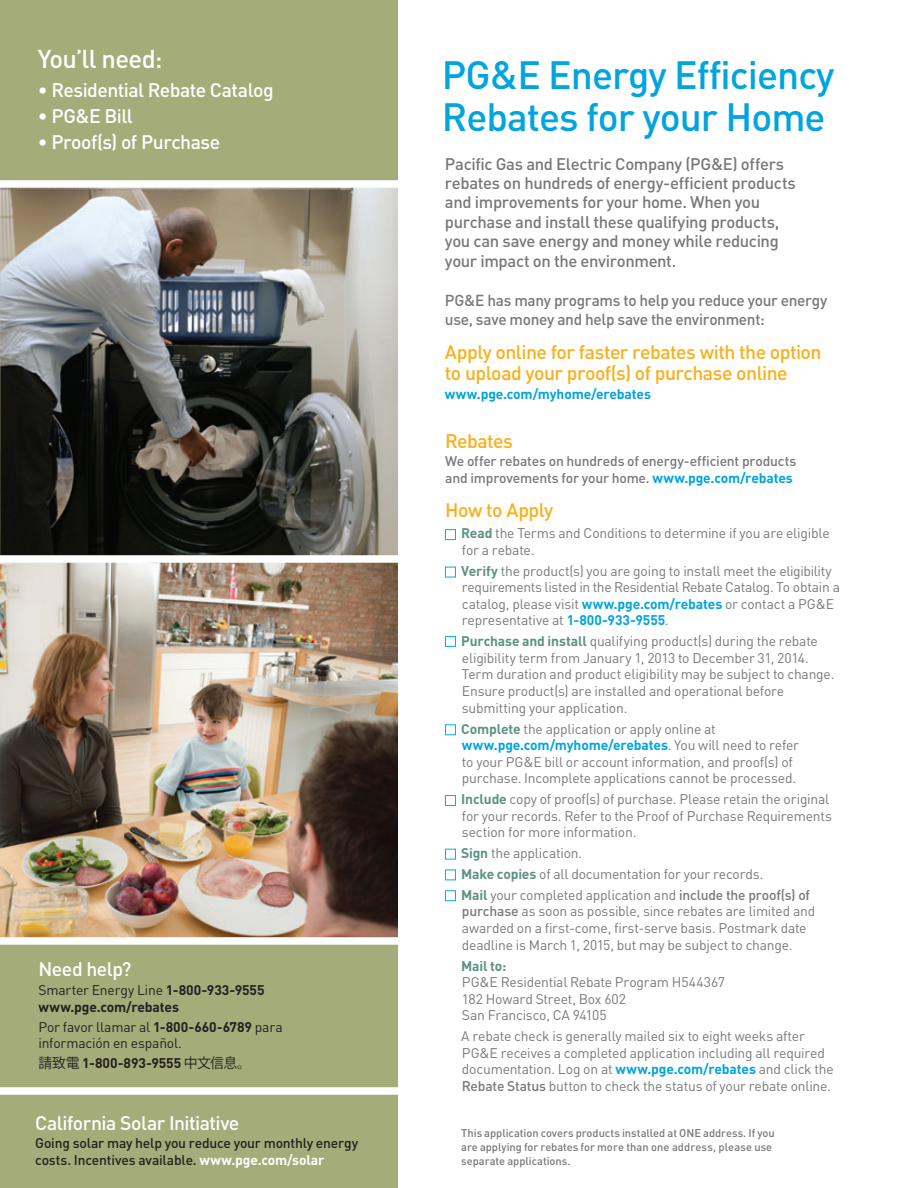
<style>
.page{position:relative;width:920px;height:1188px;background:#fff}
.page>*{position:absolute;margin:0;border:0;box-sizing:border-box;transform-origin:0 0}
.t1{font:500 39px/42px "DIN";letter-spacing:-.025em;color:#00a4de}
.t2{font:500 25.5px "DIN";letter-spacing:-.03em;color:#fff}
.t3{font:500 19.35px/21px "DIN";letter-spacing:-.025em;color:#faaf18}
.t4{font:500 19.35px "DIN";letter-spacing:-.03em;color:#fff}
.t5{font:500 16.65px/19.4px "DIN";letter-spacing:-.025em;color:#76787b}
.t6{font:500 15.75px/18.8px "DIN";letter-spacing:-.02em;color:#76787b}
.t7{font:13.8px/16.6px "DIN";letter-spacing:-.015em;color:#76787b}
.t8{font:500 13.8px/16.6px "DIN";letter-spacing:-.015em;color:#76787b}
.t9{font:500 13.8px/16.6px "DIN";letter-spacing:-.015em;color:#231f20}
.t10{font:700 13.8px/16.6px "DIN";letter-spacing:-.005em;color:#231f20}
.t11{font:13.8px/16.6px "DIN";letter-spacing:-.015em;color:#231f20}
.t12{font:700 13.8px "DIN";letter-spacing:-.015em;color:#00a4de}
.t13{font:700 13.8px "DIN";color:#5c9284}
.t14{font:500 11.1px/13.8px "DIN";color:#76787b}
.s1{font-weight:400}
.s2{font-weight:700}
.s3{font-family:"Koz Go Pro";font-weight:400}
.s4{font-weight:700;color:#fff}
.s5{font-weight:700;color:#00a4de}
.s6{font-weight:700;color:#5c9284}
.s7{font-weight:500}
</style>
<div class="page">
<div style="left:0;top:0;width:398px;height:183px;background:#a4ad7a"></div>
<img style="left:0;top:188px;width:398px;height:367px">
<img style="left:0;top:563px;width:398px;height:374px">
<div style="left:445px;top:529px;width:11px;height:11px;background:#fff;border:1px solid #02b4e4"></div>
<div style="left:445px;top:567px;width:11px;height:11px;background:#fff;border:1px solid #02b4e4"></div>
<div style="left:445px;top:636px;width:11px;height:11px;background:#fff;border:1px solid #02b4e4"></div>
<div style="left:445px;top:724px;width:11px;height:11px;background:#fff;border:1px solid #02b4e4"></div>
<div style="left:445px;top:795px;width:11px;height:11px;background:#fff;border:1px solid #02b4e4"></div>
<div style="left:445px;top:849px;width:11px;height:11px;background:#fff;border:1px solid #02b4e4"></div>
<div style="left:445px;top:869px;width:11px;height:11px;background:#fff;border:1px solid #02b4e4"></div>
<div style="left:445px;top:890px;width:11px;height:11px;background:#fff;border:1px solid #02b4e4"></div>
<div style="left:0;top:943px;width:397px;height:147px;background:#a4ad7a"></div>
<div style="left:0;top:1091px;width:397px;height:97px;background:#a4ad7a"></div>
<div style="left:0;top:180px;width:409px;height:8px;background:#fff"></div>
<div style="left:0;top:937px;width:409px;height:8px;background:#fff"></div>
<div style="left:0;top:1087px;width:409px;height:8px;background:#fff"></div>
<h2 class="t2" style="left:38px;top:42px;width:126px">You’ll need:</h2>
<h3 class="t4" style="left:38px;top:77px;width:238px">• Residential Rebate Catalog</h3>
<h3 class="t4" style="left:38px;top:104px;width:97px">• PG&amp;E Bill</h3>
<h3 class="t4" style="left:38px;top:130px;width:184px">• Proof(s) of Purchase</h3>
<h3 class="t4" style="left:38px;top:957px;width:95px">Need help?</h3>
<p class="t10" style="left:38px;top:982px;width:228px"><span class="s1">Smarter Energy Line</span> 1-800-933-9555 www.pge.com/rebates</p>
<p class="t11" style="left:38px;top:1018px;width:246px">Por favor llamar al <span class="s2">1-800-660-6789</span> para información en español.</p>
<p class="t10" style="left:38px;top:1054px;width:214px"><span class="s3">請致電</span> 1-800-893-9555 <span class="s3">中文信息。</span></p>
<h3 class="t4" style="left:35px;top:1111px;width:206px">California Solar Initiative</h3>
<p class="t9" style="left:35px;top:1134px;width:324px">Going solar may help you reduce your monthly energy costs. Incentives available. <span class="s4">www.pge.com/solar</span></p>
<h1 class="t1" style="left:442px;top:52px;width:394px">PG&amp;E Energy Efficiency<br>Rebates for your Home</h1>
<p class="t5" style="left:445px;top:153px;width:352px">Pacific Gas and Electric Company (PG&amp;E) offers rebates on hundreds of energy-efficient products and improvements for your home. When you purchase and install these qualifying products, you can save energy and money while reducing your impact on the environment.</p>
<p class="t6" style="left:445px;top:290px;width:384px">PG&amp;E has many programs to help you reduce your energy use, save money and help save the environment:</p>
<h3 class="t3" style="left:445px;top:341px;width:378px">Apply online for faster rebates with the option to upload your proof(s) of purchase online</h3>
<p class="t12" style="left:445px;top:385px;width:208px">www.pge.com/myhome/erebates</p>
<h3 class="t3" style="left:445px;top:430px;width:69px">Rebates</h3>
<p class="t8" style="left:445px;top:452px;width:353px">We offer rebates on hundreds of energy-efficient products and improvements for your home. <span class="s5">www.pge.com/rebates</span></p>
<h3 class="t3" style="left:445px;top:499px;width:109px">How to Apply</h3>
<p class="t7" style="left:461px;top:525px;width:370px"><span class="s6">Read</span> the Terms and Conditions to determine if you are eligible for a rebate.</p>
<p class="t7" style="left:461px;top:562px;width:380px"><span class="s6">Verify</span> the product(s) you are going to install meet the eligibility requirements listed in the Residential Rebate Catalog. To obtain a catalog, please visit <span class="s5">www.pge.com/rebates</span> or contact a PG&amp;E representative at <span class="s5">1-800-933-9555</span>.</p>
<p class="t7" style="left:461px;top:633px;width:375px"><span class="s6">Purchase and install</span> qualifying product(s) during the rebate eligibility term from January 1, 2013 to December 31, 2014.<br>Term duration and product eligibility may be subject to change.<br>Ensure product(s) are installed and operational before submitting your application.</p>
<p class="t7" style="left:461px;top:720px;width:339px"><span class="s6">Complete</span> the application or apply online at <span class="s5">www.pge.com/myhome/erebates</span>. You will need to refer to your PG&amp;E bill or account information, and proof(s) of purchase. Incomplete applications cannot be processed.</p>
<p class="t7" style="left:461px;top:791px;width:372px"><span class="s6">Include</span> copy of proof(s) of purchase. Please retain the original for your records. Refer to the Proof of Purchase Requirements section for more information.</p>
<p class="t7" style="left:461px;top:843px;width:350px;line-height:20.9px"><span class="s6">Sign</span> the application.<br><span class="s6">Make copies</span> of all documentation for your records.<br><span class="s6">Mail</span> your completed application and <span class="s7">include the proof(s) of</span></p>
<p class="t7" style="left:462px;top:903px;width:355px"><span class="s7">purchase</span> as soon as possible, since rebates are limited and awarded on a first-come, first-serve basis. Postmark date deadline is March 1, 2015, but may be subject to change.</p>
<p class="t13" style="left:461px;top:956px;width:47px">Mail to:</p>
<p class="t7" style="left:462px;top:974px;width:264px">PG&amp;E Residential Rebate Program H544367<br>182 Howard Street, Box 602<br>San Francisco, CA 94105</p>
<p class="t7" style="left:461px;top:1028px;width:374px">A rebate check is generally mailed six to eight weeks after PG&amp;E receives a completed application including all required documentation. Log on at <span class="s5">www.pge.com/rebates</span> and click the <span class="s7">Rebate Status</span> button to check the status of your rebate online.</p>
<p class="t14" style="left:461px;top:1126px;width:315px">This application covers products installed at ONE address. If you are applying for rebates for more than one address, please use separate applications.</p>
</div>
